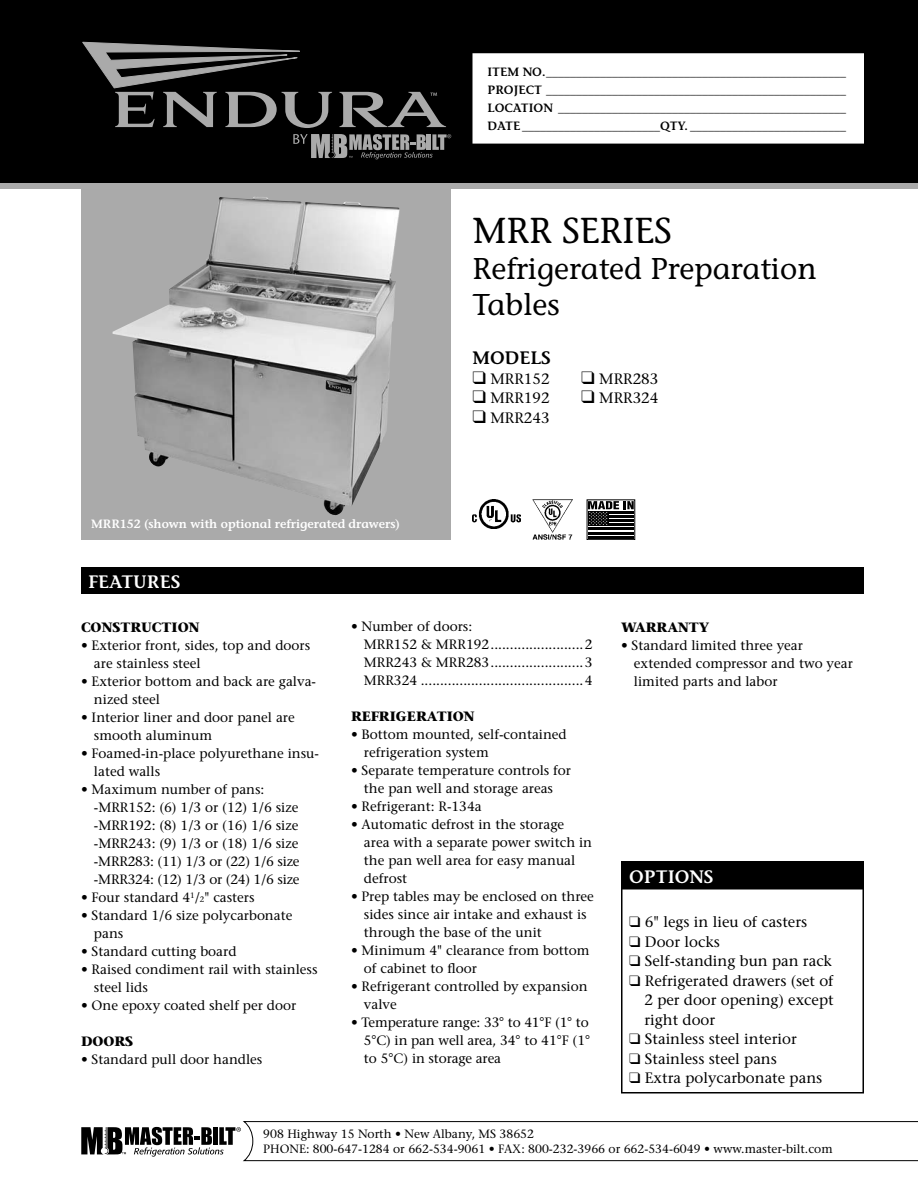
<style>
.page{position:relative;width:918px;height:1188px;background:#fff}
.page>*{position:absolute;margin:0;border:0;box-sizing:border-box;transform-origin:0 0}
.t1{font:36px "Stone Informal";color:#000}
.t2{font:30px/36px "Stone Informal";color:#000}
.t3{font:600 18px "Stone Informal";color:#fff}
.t4{font:600 18px "Stone Informal";color:#000}
.t5{font:15px/19.5px "Stone Serif";color:#000;text-align:justify}
.t6{font:13.5px/18px "Stone Serif";color:#000}
.t7{font:700 13.5px "Stone Serif";color:#000}
.t8{font:600 12px/18px "Stone Informal";color:#000;text-align:justify}
.t9{font:12px/14.4px "Stone Serif";color:#000}
.t10{font:600 12px "Stone Informal";color:#fff}
.s1{font-size:7.8px}
</style>
<div class="page">
<div style="left:0;top:0;width:918px;height:189px;background:#000"></div>
<div style="left:473px;top:54px;width:390px;height:89px;background:#fff"></div>
<div style="left:472px;top:53px;width:392px;height:91px;border:2px solid #fff"></div>
<svg style="left:81px;top:1121px;width:837px;height:40px"></svg>
<svg style="left:293px;top:134px;width:158px;height:25px;background:#525252"></svg>
<svg style="left:82px;top:42px;width:250px;height:86px;background:#363636"></svg>
<svg style="left:339px;top:92px;width:107px;height:35px;background:#414141"></svg>
<div style="left:81px;top:189px;width:370px;height:351px;background:#aaa"></div>
<img style="left:473px;top:500px;width:48px;height:29px">
<img style="left:533px;top:500px;width:40px;height:40px">
<svg style="left:589px;top:527px;width:44px;height:8px"></svg>
<div style="left:587px;top:500px;width:48px;height:40px;border:1px solid #000"></div>
<hr style="left:609px;top:524px;width:25px;height:2px;background:#000">
<hr style="left:588px;top:528px;width:46px;height:2px;background:#000">
<hr style="left:588px;top:532px;width:46px;height:2px;background:#000">
<hr style="left:588px;top:536px;width:46px;height:3px;background:#000">
<div style="left:588px;top:511px;width:21px;height:15px;background:#000"></div>
<svg style="left:588px;top:501px;width:46px;height:24px"></svg>
<div style="left:81px;top:567px;width:783px;height:27px;background:#000"></div>
<div style="left:622px;top:862px;width:241px;height:27px;background:#000"></div>
<div style="left:621px;top:861px;width:243px;height:29px;border:2px solid #000"></div>
<div style="left:621px;top:861px;width:243px;height:233px;border:2px solid #000"></div>
<img style="left:112px;top:197px;width:288px;height:318px">
<p class="t8" style="left:488px;top:63px;width:360px">ITEM NO.__________________________________________________ PROJECT __________________________________________________ LOCATION ________________________________________________ DATE_______________________QTY. __________________________</p>
<p class="t10" style="left:91px;top:517px;width:310px">MRR152 (shown with optional refrigerated drawers)</p>
<h3 class="t3" style="left:88px;top:571px;width:94px">FEATURES</h3>
<h1 class="t1" style="left:472px;top:209px;width:201px">MRR SERIES</h1>
<h2 class="t2" style="left:472px;top:251px;width:346px">Refrigerated Preparation<br>Tables</h2>
<h3 class="t4" style="left:472px;top:348px;width:80px">MODELS</h3>
<p class="t5" style="left:472px;top:369px;width:79px">❑ MRR152</p>
<p class="t5" style="left:581px;top:369px;width:79px">❑ MRR283</p>
<p class="t5" style="left:472px;top:389px;width:79px">❑ MRR192</p>
<p class="t5" style="left:581px;top:389px;width:79px">❑ MRR324</p>
<p class="t5" style="left:472px;top:408px;width:79px">❑ MRR243</p>
<p class="t7" style="left:81px;top:619px;width:120px">CONSTRUCTION</p>
<p class="t6" style="left:94px;top:636px;width:218px;text-indent:-13px">• Exterior front, sides, top and doors are stainless steel</p>
<p class="t6" style="left:94px;top:672px;width:224px;text-indent:-13px">• Exterior bottom and back are galva&shy;nized steel</p>
<p class="t6" style="left:94px;top:708px;width:202px;text-indent:-13px">• Interior liner and door panel are smooth aluminum</p>
<p class="t6" style="left:94px;top:744px;width:227px;text-indent:-13px">• Foamed-in-place polyurethane insu&shy;lated walls</p>
<p class="t6" style="left:94px;top:780px;width:207px;text-indent:-13px">• Maximum number of pans: -MRR152: (6) 1/3 or (12) 1/6 size -MRR192: (8) 1/3 or (16) 1/6 size -MRR243: (9) 1/3 or (18) 1/6 size -MRR283: (11) 1/3 or (22) 1/6 size -MRR324: (12) 1/3 or (24) 1/6 size</p>
<p class="t6" style="left:81px;top:888px;width:175px">• Four standard 4<sup>1</sup>/<span class="s1">2</span>" casters</p>
<p class="t6" style="left:94px;top:906px;width:200px;text-indent:-13px">• Standard 1/6 size polycarbonate pans</p>
<p class="t6" style="left:81px;top:942px;width:157px">• Standard cutting board</p>
<p class="t6" style="left:94px;top:960px;width:225px;text-indent:-13px">• Raised condiment rail with stainless steel lids</p>
<p class="t6" style="left:81px;top:996px;width:217px">• One epoxy coated shelf per door</p>
<p class="t7" style="left:81px;top:1033px;width:54px">DOORS</p>
<p class="t6" style="left:81px;top:1050px;width:183px">• Standard pull door handles</p>
<p class="t6" style="left:364px;top:617px;width:230px;text-indent:-13px">• Number of doors:<br>MRR152 &amp; MRR192........................2<br>MRR243 &amp; MRR283........................3<br>MRR324 ..........................................4</p>
<p class="t7" style="left:351px;top:708px;width:125px">REFRIGERATION</p>
<p class="t6" style="left:364px;top:725px;width:204px;text-indent:-13px">• Bottom mounted, self-contained refrigeration system</p>
<p class="t6" style="left:351px;top:761px;width:222px;text-align:center">• Separate temperature controls for the pan well and storage areas</p>
<p class="t6" style="left:351px;top:797px;width:132px">• Refrigerant: R-134a</p>
<p class="t6" style="left:364px;top:815px;width:230px;text-indent:-13px">• Automatic defrost in the storage area with a separate power switch in the pan well area for easy manual defrost</p>
<p class="t6" style="left:364px;top:887px;width:232px;text-indent:-13px">• Prep tables may be enclosed on three sides since air intake and exhaust is through the base of the unit</p>
<p class="t6" style="left:364px;top:941px;width:227px;text-indent:-13px">• Minimum 4" clearance from bottom of cabinet to floor</p>
<p class="t6" style="left:364px;top:977px;width:225px;text-indent:-13px">• Refrigerant controlled by expansion valve</p>
<p class="t6" style="left:364px;top:1013px;width:228px;text-align:justify;text-indent:-13px">• Temperature range: 33° to 41°F (1° to 5°C) in pan well area, 34° to 41°F (1° to 5°C) in storage area</p>
<p class="t7" style="left:621px;top:618px;width:90px">WARRANTY</p>
<p class="t6" style="left:634px;top:636px;width:220px;text-indent:-13px">• Standard limited three year extended compressor and two year limited parts and labor</p>
<h3 class="t3" style="left:629px;top:866px;width:86px">OPTIONS</h3>
<p class="t5" style="left:629px;top:912px;width:179px">❑ 6" legs in lieu of casters</p>
<p class="t5" style="left:629px;top:932px;width:92px">❑ Door locks</p>
<p class="t5" style="left:629px;top:951px;width:204px">❑ Self-standing bun pan rack</p>
<p class="t5" style="left:644px;top:971px;width:191px;text-indent:-15px">❑ Refrigerated drawers (set of 2 per door opening) except right door</p>
<p class="t5" style="left:629px;top:1029px;width:169px">❑ Stainless steel interior</p>
<p class="t5" style="left:629px;top:1049px;width:149px">❑ Stainless steel pans</p>
<p class="t5" style="left:629px;top:1068px;width:195px">❑ Extra polycarbonate pans</p>
<p class="t9" style="left:263px;top:1127px;width:571px">908 Highway 15 North • New Albany, MS 38652<br>PHONE: 800-647-1284 or 662-534-9061 • FAX: 800-232-3966 or 662-534-6049 • www.master-bilt.com</p>
</div>
